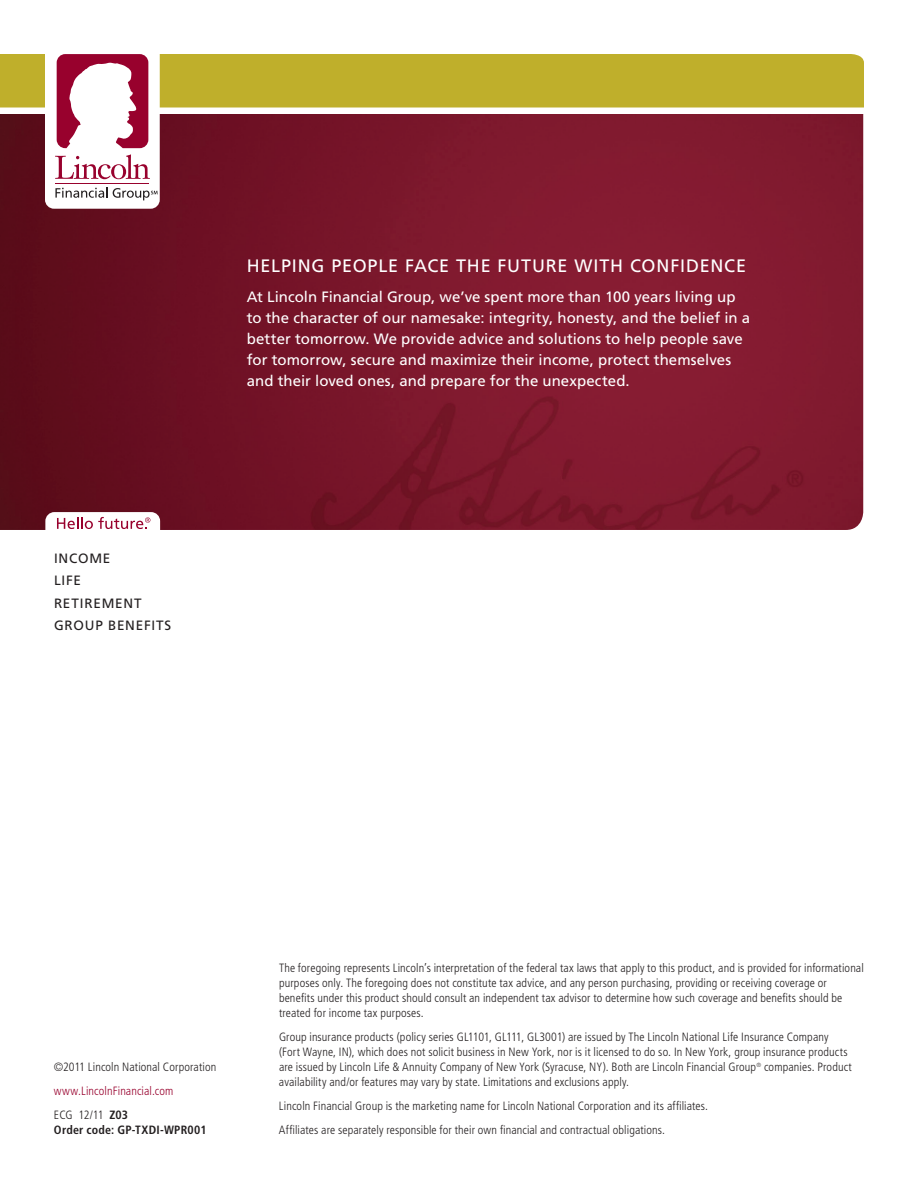
<style>
.page{position:relative;width:918px;height:1188px;background:#fff}
.page>*{position:absolute;margin:0;border:0;box-sizing:border-box;transform-origin:0 0}
.t1{font:18px "Frutiger LT Std";letter-spacing:.045em;color:#fff}
.t2{font:15px/21px "Frutiger LT Std";color:#fff}
.t3{font:13.5px/22.5px "Frutiger LT Std";letter-spacing:.06em;color:#231f20}
.t4{font:300 condensed 12px/15px "Frutiger LT Std";letter-spacing:.01em;color:#231f20}
.t5{font:300 condensed 12px/24px "Frutiger LT Std";letter-spacing:.01em;color:#98012d}
.t6{font:700 condensed 12px "Frutiger LT Std";letter-spacing:.02em;color:#231f20}
.s1{color:#231f20}
.s2{font-weight:700;color:#231f20}
</style>
<div class="page">
<img style="left:0;top:114px;width:863px;height:416px">
<svg style="left:45px;top:512px;width:115px;height:18px"></svg>
<div style="left:0;top:54px;width:864px;height:54px;background:#bfaf2b"></div>
<div style="left:45px;top:42px;width:115px;height:167px;background:#fff;border-radius:9px"></div>
<svg style="left:57px;top:54px;width:91px;height:94px"></svg>
<svg style="left:55px;top:154px;width:95px;height:25px"></svg>
<hr style="left:55px;top:184px;width:94px;height:1px;background:#98012d">
<svg style="left:55px;top:188px;width:103px;height:12px"></svg>
<p class="t3" style="left:54px;top:547px;width:119px">INCOME<br>LIFE<br>RETIREMENT<br>GROUP BENEFITS</p>
<h1 class="t1" style="left:247px;top:255px;width:501px">HELPING PEOPLE FACE THE FUTURE WITH CONFIDENCE</h1>
<p class="t2" style="left:247px;top:286px;width:505px">At Lincoln Financial Group, we’ve spent more than 100 years living up to the character of our namesake: integrity, honesty, and the belief in a better tomorrow. We provide advice and solutions to help people save for tomorrow, secure and maximize their income, protect themselves and their loved ones, and prepare for the unexpected.</p>
<p class="t4" style="left:54px;top:1060px;width:164px">©2011 Lincoln National Corporation</p>
<p class="t5" style="left:54px;top:1079px;width:121px">www.LincolnFinancial.com<br><span class="s1">ECG 12/11</span> <span class="s2">Z03</span></p>
<p class="t6" style="left:54px;top:1123px;width:154px">Order code: GP-TXDI-WPR001</p>
<p class="t4" style="left:279px;top:961px;width:586px">The foregoing represents Lincoln’s interpretation of the federal tax laws that apply to this product, and is provided for informational purposes only. The foregoing does not constitute tax advice, and any person purchasing, providing or receiving coverage or benefits under this product should consult an independent tax advisor to determine how such coverage and benefits should be treated for income tax purposes.</p>
<p class="t4" style="left:279px;top:1030px;width:574px">Group insurance products (policy series GL1101, GL111, GL3001) are issued by The Lincoln National Life Insurance Company (Fort Wayne, IN), which does not solicit business in New York, nor is it licensed to do so. In New York, group insurance products are issued by Lincoln Life &amp; Annuity Company of New York (Syracuse, NY). Both are Lincoln Financial Group<sup>®</sup> companies. Product availability and/or features may vary by state. Limitations and exclusions apply.</p>
<p class="t4" style="left:279px;top:1094px;width:431px;line-height:24px">Lincoln Financial Group is the marketing name for Lincoln National Corporation and its affiliates.<br>Affiliates are separately responsible for their own financial and contractual obligations.</p>
</div>
